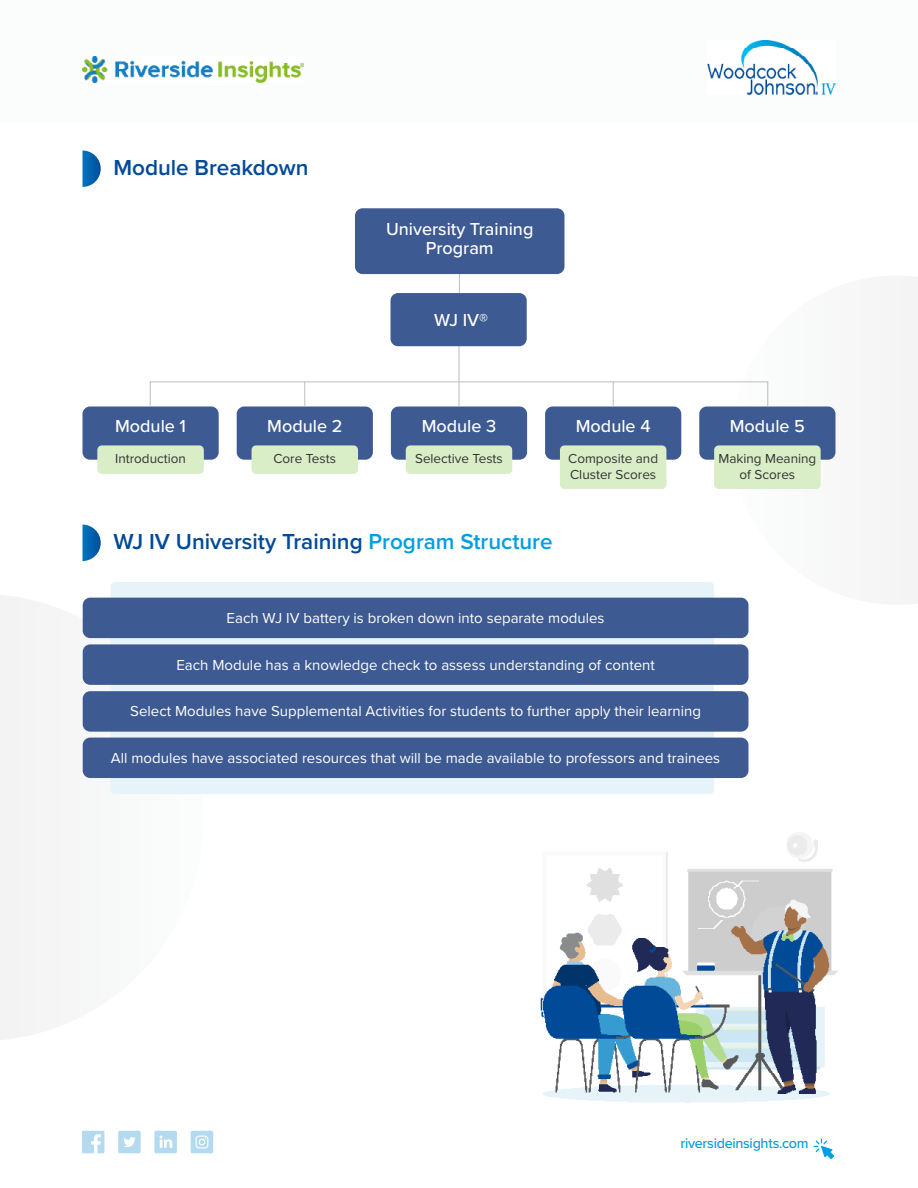
<style>
.page{position:relative;width:918px;height:1188px;background:#fff}
.page>*{position:absolute;margin:0;border:0;box-sizing:border-box;transform-origin:0 0}
.t1{font:600 22.5px "Proxima Nova";color:#004a98}
.t2{font:500 18px/19.5px "Proxima Nova";color:#fff;text-align:center}
.t3{font:15px "Proxima Nova";color:#fff}
.t4{font:500 14.4px "Proxima Nova";letter-spacing:-.025em;color:#009fe3}
.t5{font:13.5px/16.2px "Proxima Nova";color:#333}
.s1{color:#009fe3}
</style>
<div class="page">
<div style="left:0;top:0;width:918px;height:122px;background:#fbfdfd"></div>
<img style="left:83px;top:57px;width:220px;height:25px">
<hr style="left:459px;top:261px;width:1px;height:66px;background:#bcbdbd">
<img style="left:540px;top:835px;width:297px;height:268px">
<div style="left:0;top:594px;width:113px;height:446px;background:#f5f5f5"></div>
<svg style="left:732px;top:276px;width:186px;height:328px"></svg>
<div style="left:111px;top:582px;width:603px;height:212px;background:#e6f3f9;border-radius:4px"></div>
<div style="left:355px;top:208px;width:210px;height:66px;background:#3d5a92;border-radius:8px"></div>
<div style="left:82px;top:407px;width:137px;height:53px;background:#3d5a92;border-radius:8px"></div>
<div style="left:83px;top:598px;width:666px;height:40px;background:#3d5a92;border-radius:8px"></div>
<div style="left:83px;top:644px;width:666px;height:41px;background:#3d5a92;border-radius:8px"></div>
<div style="left:83px;top:691px;width:666px;height:41px;background:#3d5a92;border-radius:8px"></div>
<div style="left:83px;top:738px;width:666px;height:40px;background:#3d5a92;border-radius:8px"></div>
<div style="left:237px;top:407px;width:136px;height:53px;background:#3d5a92;border-radius:8px"></div>
<div style="left:391px;top:407px;width:136px;height:53px;background:#3d5a92;border-radius:8px"></div>
<div style="left:545px;top:407px;width:136px;height:53px;background:#3d5a92;border-radius:8px"></div>
<div style="left:699px;top:407px;width:137px;height:53px;background:#3d5a92;border-radius:8px"></div>
<div style="left:97px;top:445px;width:107px;height:29px;background:#d9edc7;border-radius:4px"></div>
<div style="left:252px;top:445px;width:106px;height:29px;background:#d9edc7;border-radius:4px"></div>
<div style="left:406px;top:445px;width:106px;height:29px;background:#d9edc7;border-radius:4px"></div>
<div style="left:560px;top:445px;width:106px;height:44px;background:#d9edc7;border-radius:4px"></div>
<div style="left:714px;top:445px;width:107px;height:44px;background:#d9edc7;border-radius:4px"></div>
<svg style="left:82px;top:150px;width:19px;height:37px"></svg>
<svg style="left:82px;top:525px;width:19px;height:36px"></svg>
<hr style="left:150px;top:381px;width:618px;height:1px;background:#bcbdbd">
<svg style="left:150px;top:381px;width:1px;height:26px"></svg>
<svg style="left:304px;top:381px;width:1px;height:26px"></svg>
<hr style="left:459px;top:345px;width:1px;height:62px;background:#bcbdbd">
<svg style="left:613px;top:381px;width:1px;height:26px"></svg>
<svg style="left:767px;top:381px;width:1px;height:26px"></svg>
<img style="left:707px;top:41px;width:129px;height:53px">
<svg style="left:814px;top:1138px;width:20px;height:21px"></svg>
<svg style="left:82px;top:1131px;width:22px;height:22px"></svg>
<svg style="left:118px;top:1131px;width:23px;height:22px"></svg>
<svg style="left:154px;top:1131px;width:23px;height:22px"></svg>
<svg style="left:191px;top:1131px;width:22px;height:22px"></svg>
<div style="left:391px;top:293px;width:136px;height:53px;background:#3d5a92;border-radius:8px"></div>
<h1 class="t1" style="left:113px;top:151px;width:197px">Module Breakdown</h1>
<p class="t2" style="left:386px;top:219px;width:149px">University Training<br>Program</p>
<p class="t2" style="left:434px;top:310px;width:55px">WJ IV®</p>
<p class="t2" style="left:115px;top:415px;width:72px">Module 1</p>
<p class="t2" style="left:267px;top:415px;width:77px">Module 2</p>
<p class="t2" style="left:422px;top:415px;width:76px">Module 3</p>
<p class="t2" style="left:576px;top:415px;width:76px">Module 4</p>
<p class="t2" style="left:730px;top:415px;width:77px">Module 5</p>
<p class="t5" style="left:115px;top:450px;width:72px">Introduction</p>
<p class="t5" style="left:273px;top:450px;width:64px">Core Tests</p>
<p class="t5" style="left:415px;top:450px;width:89px">Selective Tests</p>
<p class="t5" style="left:568px;top:450px;width:91px">Composite and<br>Cluster Scores</p>
<p class="t5" style="left:718px;top:450px;width:99px;text-align:center">Making Meaning of Scores</p>
<h1 class="t1" style="left:113px;top:525px;width:441px">WJ IV University Training <span class="s1">Program Structure</span></h1>
<p class="t3" style="left:227px;top:607px;width:380px">Each WJ IV battery is broken down into separate modules</p>
<p class="t3" style="left:176px;top:653px;width:480px">Each Module has a knowledge check to assess understanding of content</p>
<p class="t3" style="left:130px;top:700px;width:572px">Select Modules have Supplemental Activities for students to further apply their learning</p>
<p class="t3" style="left:111px;top:746px;width:611px">All modules have associated resources that will be made available to professors and trainees</p>
<p class="t4" style="left:681px;top:1132px;width:129px">riversideinsights.com</p>
</div>
